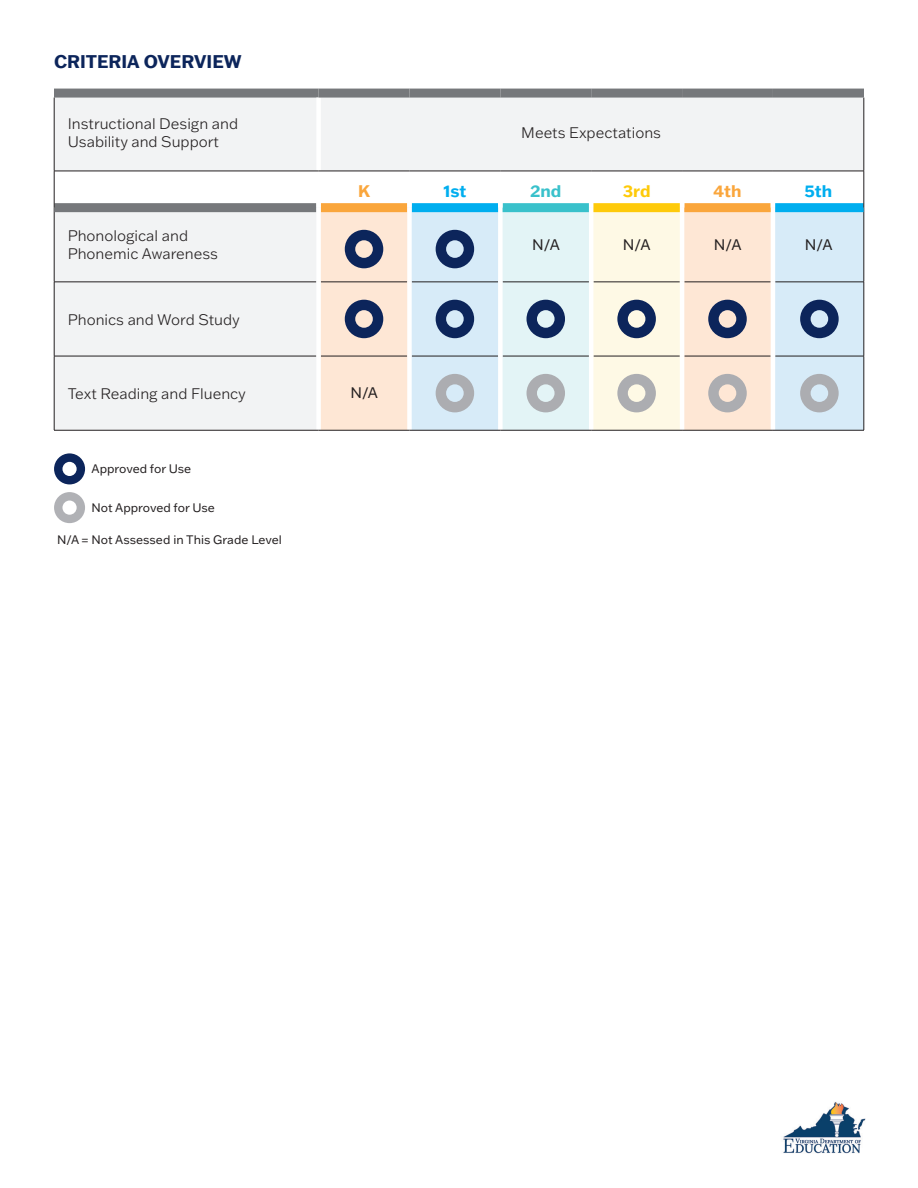
<style>
.page{position:relative;width:918px;height:1188px;background:#fff}
.page>*{position:absolute;margin:0;border:0;box-sizing:border-box;transform-origin:0 0}
.t1{font:700 18px "Franklin Gothic ATF";color:#0c255b}
.t2{font:700 16.5px "Franklin Gothic ATF";color:#00aeef}
.t3{font:700 16.5px "Franklin Gothic ATF";color:#faa63c}
.t4{font:700 16.5px "Franklin Gothic ATF";color:#39c1cb}
.t5{font:700 16.5px "Franklin Gothic ATF";color:#feca0a}
.t6{font:300 15px/18px "Franklin Gothic ATF";color:#231f20}
.t7{font:15px "Franklin Gothic ATF";color:#231f20}
.t8{font:12.15px "Franklin Gothic ATF";color:#231f20}
</style>
<div class="page">
<img style="left:783px;top:1102px;width:83px;height:52px">
<svg style="left:55px;top:98px;width:809px;height:332px;fill:#f2f3f4"></svg>
<div style="left:321px;top:212px;width:86px;height:218px;background:#fee7d5"></div>
<svg style="left:412px;top:212px;width:452px;height:218px;background:#e2e7e9"></svg>
<hr style="left:54px;top:208px;width:1px;height:74px;background:#231f20">
<hr style="left:54px;top:282px;width:262px;height:1px;background:#231f20">
<hr style="left:54px;top:282px;width:1px;height:74px;background:#231f20">
<hr style="left:412px;top:282px;width:86px;height:1px;background:#231f20">
<hr style="left:412px;top:356px;width:86px;height:1px;background:#231f20">
<hr style="left:864px;top:208px;width:1px;height:74px;background:#231f20">
<hr style="left:684px;top:282px;width:87px;height:1px;background:#231f20">
<hr style="left:775px;top:282px;width:89px;height:1px;background:#231f20">
<hr style="left:864px;top:282px;width:1px;height:74px;background:#231f20">
<hr style="left:684px;top:356px;width:87px;height:1px;background:#231f20">
<hr style="left:775px;top:356px;width:89px;height:1px;background:#231f20">
<hr style="left:864px;top:356px;width:1px;height:74px;background:#231f20">
<div style="left:498px;top:208px;width:5px;height:74px;background:#fff"></div>
<div style="left:498px;top:282px;width:5px;height:74px;background:#fff"></div>
<div style="left:498px;top:356px;width:5px;height:74px;background:#fff"></div>
<div style="left:503px;top:203px;width:86px;height:9px;background:#39c1cb"></div>
<div style="left:54px;top:89px;width:265px;height:9px;background:#76787b"></div>
<div style="left:54px;top:203px;width:262px;height:9px;background:#76787b"></div>
<div style="left:321px;top:203px;width:86px;height:9px;background:#faa63c"></div>
<div style="left:412px;top:203px;width:86px;height:9px;background:#00aeef"></div>
<div style="left:316px;top:171px;width:5px;height:37px;background:#fff"></div>
<div style="left:407px;top:171px;width:5px;height:37px;background:#fff"></div>
<div style="left:498px;top:171px;width:5px;height:37px;background:#fff"></div>
<hr style="left:589px;top:171px;width:4px;height:37px;background:#fff">
<hr style="left:321px;top:282px;width:86px;height:1px;background:#231f20">
<hr style="left:321px;top:356px;width:86px;height:1px;background:#231f20">
<hr style="left:54px;top:356px;width:262px;height:1px;background:#231f20">
<hr style="left:54px;top:356px;width:1px;height:74px;background:#231f20">
<div style="left:316px;top:98px;width:5px;height:73px;background:#fff"></div>
<div style="left:316px;top:208px;width:5px;height:74px;background:#fff"></div>
<div style="left:316px;top:282px;width:5px;height:74px;background:#fff"></div>
<div style="left:316px;top:356px;width:5px;height:74px;background:#fff"></div>
<div style="left:407px;top:208px;width:5px;height:74px;background:#fff"></div>
<div style="left:407px;top:282px;width:5px;height:74px;background:#fff"></div>
<div style="left:407px;top:356px;width:5px;height:74px;background:#fff"></div>
<hr style="left:771px;top:208px;width:4px;height:74px;background:#fff">
<hr style="left:771px;top:282px;width:4px;height:74px;background:#fff">
<hr style="left:771px;top:356px;width:4px;height:74px;background:#fff">
<hr style="left:680px;top:208px;width:4px;height:74px;background:#fff">
<hr style="left:680px;top:282px;width:4px;height:74px;background:#fff">
<hr style="left:680px;top:356px;width:4px;height:74px;background:#fff">
<div style="left:684px;top:203px;width:87px;height:9px;background:#faa63c"></div>
<hr style="left:680px;top:171px;width:4px;height:37px;background:#fff">
<hr style="left:771px;top:171px;width:4px;height:37px;background:#fff">
<div style="left:593px;top:203px;width:87px;height:9px;background:#feca0a"></div>
<div style="left:775px;top:203px;width:89px;height:9px;background:#00aeef"></div>
<hr style="left:54px;top:430px;width:265px;height:1px;background:#231f20">
<hr style="left:319px;top:430px;width:90px;height:1px;background:#231f20">
<hr style="left:409px;top:430px;width:91px;height:1px;background:#231f20">
<hr style="left:500px;top:430px;width:91px;height:1px;background:#231f20">
<hr style="left:591px;top:430px;width:91px;height:1px;background:#231f20">
<hr style="left:682px;top:430px;width:91px;height:1px;background:#231f20">
<hr style="left:773px;top:430px;width:91px;height:1px;background:#231f20">
<hr style="left:54px;top:98px;width:1px;height:73px;background:#231f20">
<hr style="left:54px;top:171px;width:1px;height:37px;background:#231f20">
<hr style="left:864px;top:98px;width:1px;height:73px;background:#231f20">
<hr style="left:319px;top:171px;width:90px;height:1px;background:#231f20">
<hr style="left:409px;top:171px;width:91px;height:1px;background:#231f20">
<hr style="left:500px;top:171px;width:91px;height:1px;background:#231f20">
<hr style="left:591px;top:171px;width:91px;height:1px;background:#231f20">
<hr style="left:682px;top:171px;width:91px;height:1px;background:#231f20">
<hr style="left:773px;top:171px;width:91px;height:1px;background:#231f20">
<hr style="left:864px;top:171px;width:1px;height:37px;background:#231f20">
<div style="left:319px;top:89px;width:90px;height:9px;background:#76787b"></div>
<div style="left:409px;top:89px;width:91px;height:9px;background:#76787b"></div>
<div style="left:500px;top:89px;width:91px;height:9px;background:#76787b"></div>
<div style="left:591px;top:89px;width:91px;height:9px;background:#76787b"></div>
<div style="left:682px;top:89px;width:91px;height:9px;background:#76787b"></div>
<div style="left:773px;top:89px;width:91px;height:9px;background:#76787b"></div>
<hr style="left:54px;top:171px;width:265px;height:1px;background:#231f20">
<svg style="left:345px;top:230px;width:38px;height:38px"></svg>
<svg style="left:436px;top:230px;width:38px;height:38px"></svg>
<svg style="left:345px;top:300px;width:38px;height:38px"></svg>
<svg style="left:436px;top:300px;width:38px;height:38px"></svg>
<svg style="left:708px;top:300px;width:39px;height:38px"></svg>
<svg style="left:800px;top:300px;width:39px;height:38px"></svg>
<svg style="left:436px;top:374px;width:38px;height:38px"></svg>
<svg style="left:500px;top:208px;width:182px;height:222px;background:#e0e7e0"></svg>
<svg style="left:708px;top:374px;width:39px;height:38px"></svg>
<svg style="left:800px;top:374px;width:39px;height:38px"></svg>
<svg style="left:54px;top:453px;width:31px;height:31px"></svg>
<svg style="left:54px;top:492px;width:31px;height:31px"></svg>
<p class="t1" style="left:54px;top:49px;width:189px">CRITERIA OVERVIEW</p>
<p class="t6" style="left:68px;top:114px;width:172px">Instructional Design and<br>Usability and Support</p>
<p class="t6" style="left:521px;top:123px;width:141px">Meets Expectations</p>
<p class="t3" style="left:358px;top:180px;width:13px">K</p>
<p class="t2" style="left:443px;top:180px;width:24px">1st</p>
<p class="t4" style="left:530px;top:180px;width:33px">2nd</p>
<p class="t5" style="left:623px;top:180px;width:29px">3rd</p>
<p class="t3" style="left:714px;top:180px;width:29px">4th</p>
<p class="t2" style="left:805px;top:180px;width:29px">5th</p>
<p class="t6" style="left:68px;top:227px;width:152px">Phonological and<br>Phonemic Awareness</p>
<p class="t7" style="left:532px;top:235px;width:29px">N/A</p>
<p class="t7" style="left:623px;top:235px;width:29px">N/A</p>
<p class="t7" style="left:714px;top:235px;width:29px">N/A</p>
<p class="t7" style="left:805px;top:235px;width:29px">N/A</p>
<p class="t6" style="left:68px;top:310px;width:174px">Phonics and Word Study</p>
<p class="t6" style="left:68px;top:384px;width:180px">Text Reading and Fluency</p>
<p class="t7" style="left:350px;top:382px;width:29px">N/A</p>
<p class="t8" style="left:92px;top:461px;width:101px">Approved for Use</p>
<p class="t8" style="left:91px;top:499px;width:125px">Not Approved for Use</p>
<p class="t8" style="left:57px;top:532px;width:226px">N/A = Not Assessed in This Grade Level</p>
</div>
